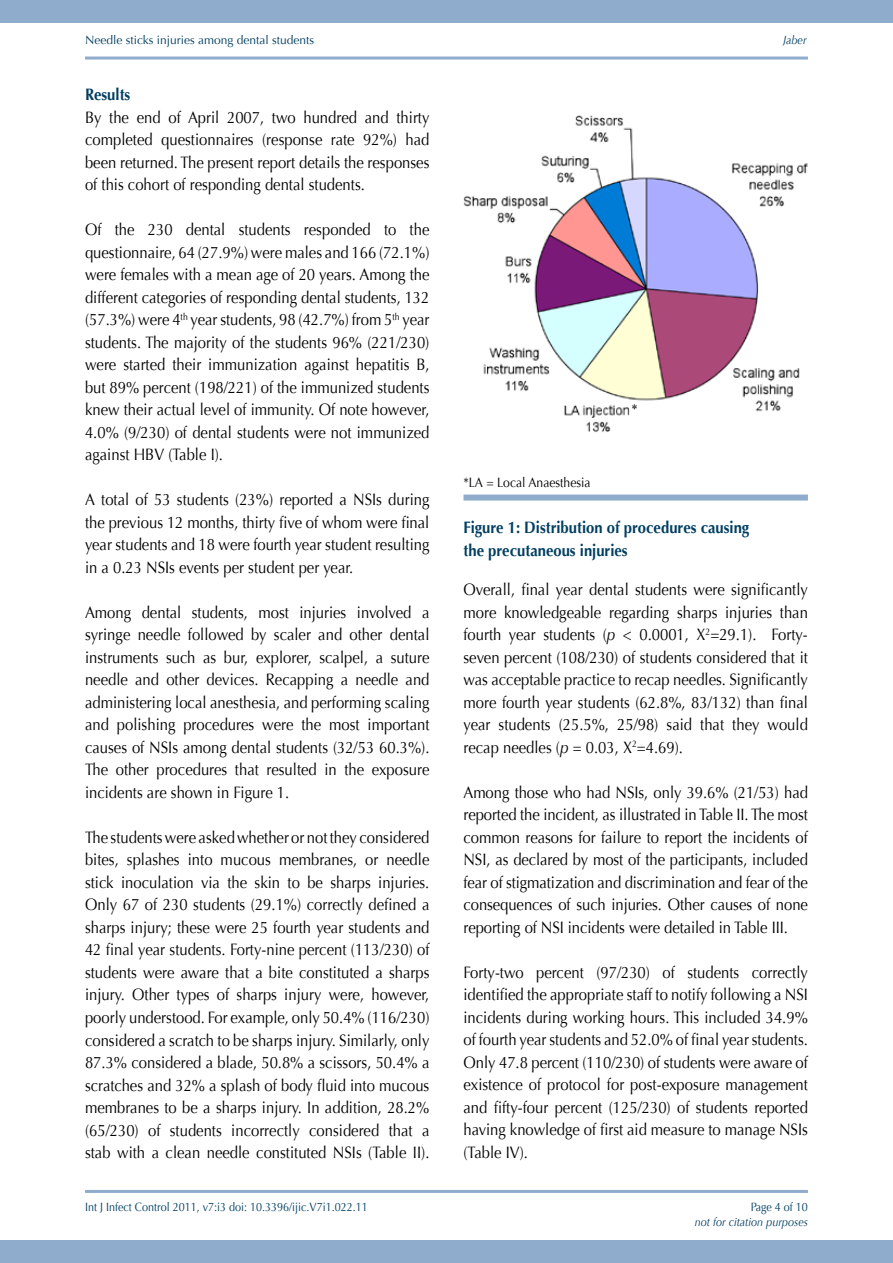
<style>
.page{position:relative;width:893px;height:1263px;background:#fff}
.page>*{position:absolute;margin:0;border:0;box-sizing:border-box;transform-origin:0 0}
.t1{font:16.5px/22.5px "Optima";color:#000;text-align:justify;scale:.9 1}
.t2{font:700 16.5px/22.5px "Optima";color:#003e61;scale:.9 1}
.t3{font:13.5px "Optima";color:#000;scale:.9 1}
.t4{font:12.45px "Times New Roman";color:#000}
.t5{font:12px "Optima";color:#003e61;scale:.9 1}
.t6{font:12px "Optima";color:#003e61}
.t7{font:italic 12px "Optima";color:#003e61;scale:.9 1}
.s1{font-style:italic}
</style>
<div class="page">
<div style="left:0;top:0;width:893px;height:23px;background:#8faccd"></div>
<div style="left:0;top:1240px;width:893px;height:23px;background:#8faccd"></div>
<hr style="left:85px;top:1190px;width:723px;height:3px;background:#8faccd">
<hr style="left:85px;top:57px;width:723px;height:3px;background:#8faccd">
<img style="left:463px;top:115px;width:345px;height:317px">
<div style="left:463px;top:495px;width:345px;height:6px;background:#8faccd"></div>
<p class="t6" style="left:85px;top:33px;width:231px">Needle sticks injuries among dental students</p>
<p class="t7" style="left:783px;top:33px;width:28px">Jaber</p>
<p class="t2" style="left:85px;top:84px;width:52px">Results</p>
<p class="t1" style="left:85px;top:106px;width:384px">By the end of April 2007, two hundred and thirty completed questionnaires (response rate 92%) had been returned. The present report details the responses of this cohort of responding dental students.</p>
<p class="t1" style="left:85px;top:219px;width:384px">Of the 230 dental students responded to the questionnaire, 64 (27.9%) were males and 166 (72.1%) were females with a mean age of 20 years. Among the different categories of responding dental students, 132 (57.3%) were 4<sup>th</sup> year students, 98 (42.7%) from 5<sup>th</sup> year students. The majority of the students 96% (221/230) were started their immunization against hepatitis B, but 89% percent (198/221) of the immunized students knew their actual level of immunity. Of note however, 4.0% (9/230) of dental students were not immunized against HBV (Table I).</p>
<p class="t1" style="left:85px;top:489px;width:384px">A total of 53 students (23%) reported a NSIs during the previous 12 months, thirty five of whom were final year students and 18 were fourth year student resulting in a 0.23 NSIs events per student per year.</p>
<p class="t1" style="left:85px;top:601px;width:384px">Among dental students, most injuries involved a syringe needle followed by scaler and other dental instruments such as bur, explorer, scalpel, a suture needle and other devices. Recapping a needle and administering local anesthesia, and performing scaling and polishing procedures were the most important causes of NSIs among dental students (32/53 60.3%).<br>The other procedures that resulted in the exposure incidents are shown in Figure 1.</p>
<p class="t1" style="left:85px;top:826px;width:384px">The students were asked whether or not they considered bites, splashes into mucous membranes, or needle stick inoculation via the skin to be sharps injuries.<br>Only 67 of 230 students (29.1%) correctly defined a sharps injury; these were 25 fourth year students and 42 final year students. Forty-nine percent (113/230) of students were aware that a bite constituted a sharps injury. Other types of sharps injury were, however, poorly understood. For example, only 50.4% (116/230) considered a scratch to be sharps injury. Similarly, only 87.3% considered a blade, 50.8% a scissors, 50.4% a scratches and 32% a splash of body fluid into mucous membranes to be a sharps injury. In addition, 28.2% (65/230) of students incorrectly considered that a stab with a clean needle constituted NSIs (Table II).</p>
<p class="t5" style="left:85px;top:1200px;width:316px">Int J Infect Control 2011, v7:i3 doi: 10.3396/ijic.V7i1.022.11</p>
<p class="t3" style="left:463px;top:475px;width:143px">*LA = Local Anaesthesia</p>
<p class="t4" style="left:631px;top:400px;width:8px">*</p>
<p class="t2" style="left:463px;top:517px;width:319px">Figure 1: Distribution of procedures causing the precutaneous injuries</p>
<p class="t1" style="left:463px;top:578px;width:384px">Overall, final year dental students were significantly more knowledgeable regarding sharps injuries than fourth year students (<span class="s1">p</span> &lt; 0.0001, X<sup>2</sup>=29.1). Forty&shy;seven percent (108/230) of students considered that it was acceptable practice to recap needles. Significantly more fourth year students (62.8%, 83/132) than final year students (25.5%, 25/98) said that they would recap needles (<span class="s1">p</span> = 0.03, X<sup>2</sup>=4.69).</p>
<p class="t1" style="left:463px;top:781px;width:384px">Among those who had NSIs, only 39.6% (21/53) had reported the incident, as illustrated in Table II. The most common reasons for failure to report the incidents of NSI, as declared by most of the participants, included fear of stigmatization and discrimination and fear of the consequences of such injuries. Other causes of none reporting of NSI incidents were detailed in Table III.</p>
<p class="t1" style="left:463px;top:961px;width:384px">Forty-two percent (97/230) of students correctly identified the appropriate staff to notify following a NSI incidents during working hours. This included 34.9% of fourth year students and 52.0% of final year students.<br>Only 47.8 percent (110/230) of students were aware of existence of protocol for post-exposure management and fifty-four percent (125/230) of students reported having knowledge of first aid measure to manage NSIs (Table IV).</p>
<p class="t5" style="left:751px;top:1200px;width:65px">Page 4 of 10</p>
<p class="t7" style="left:695px;top:1215px;width:127px">not for citation purposes</p>
</div>
